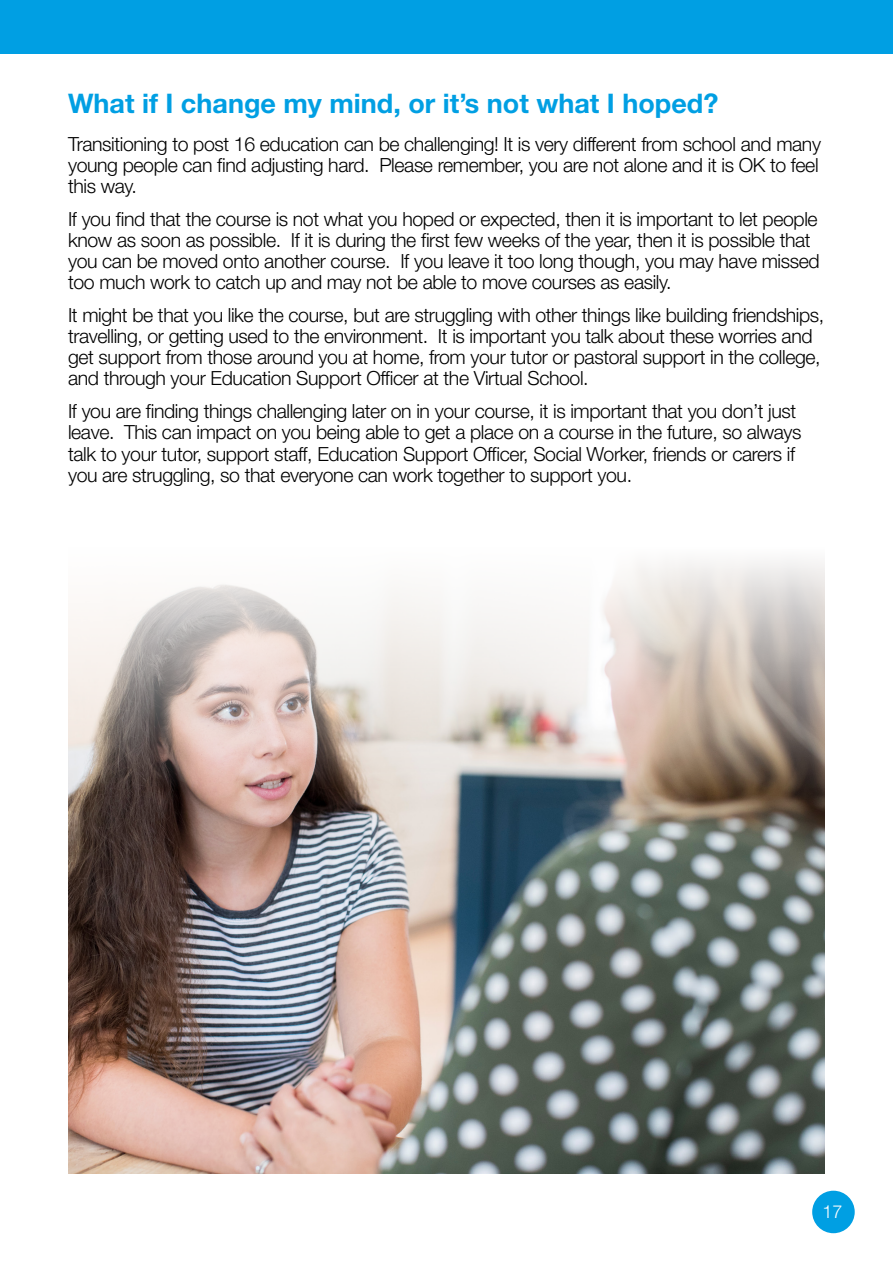
<style>
.page{position:relative;width:893px;height:1263px;background:#fff}
.page>*{position:absolute;margin:0;border:0;box-sizing:border-box;transform-origin:0 0}
.t1{font:700 27px "Helvetica Neue LT Std";color:#009fe3}
.t2{font:300 19.5px/21px "Helvetica Neue LT Std";letter-spacing:-.02em;color:#000}
.t3{font:300 18px "Helvetica Neue LT Std";color:#fff}
</style>
<div class="page">
<div style="left:0;top:0;width:893px;height:54px;background:#009fe3"></div>
<div style="left:812px;top:1191px;width:43px;height:42px;background:#009fe3;border-radius:50%"></div>
<img style="left:68px;top:560px;width:757px;height:614px">
<p class="t1" style="left:68px;top:86px;width:652px">What if I change my mind, or it’s not what I hoped?</p>
<p class="t2" style="left:68px;top:133px;width:754px">Transitioning to post 16 education can be challenging! It is very different from school and many young people can find adjusting hard. Please remember, you are not alone and it is OK to feel this way.</p>
<p class="t2" style="left:68px;top:208px;width:753px">If you find that the course is not what you hoped or expected, then it is important to let people know as soon as possible. If it is during the first few weeks of the year, then it is possible that you can be moved onto another course. If you leave it too long though, you may have missed too much work to catch up and may not be able to move courses as easily.</p>
<p class="t2" style="left:68px;top:304px;width:758px">It might be that you like the course, but are struggling with other things like building friendships, travelling, or getting used to the environment. It is important you talk about these worries and get support from those around you at home, from your tutor or pastoral support in the college, and through your Education Support Officer at the Virtual School.</p>
<p class="t2" style="left:68px;top:401px;width:735px">If you are finding things challenging later on in your course, it is important that you don’t just leave. This can impact on you being able to get a place on a course in the future, so always talk to your tutor, support staff, Education Support Officer, Social Worker, friends or carers if you are struggling, so that everyone can work together to support you.</p>
<p class="t3" style="left:822px;top:1201px;width:22px">17</p>
</div>
